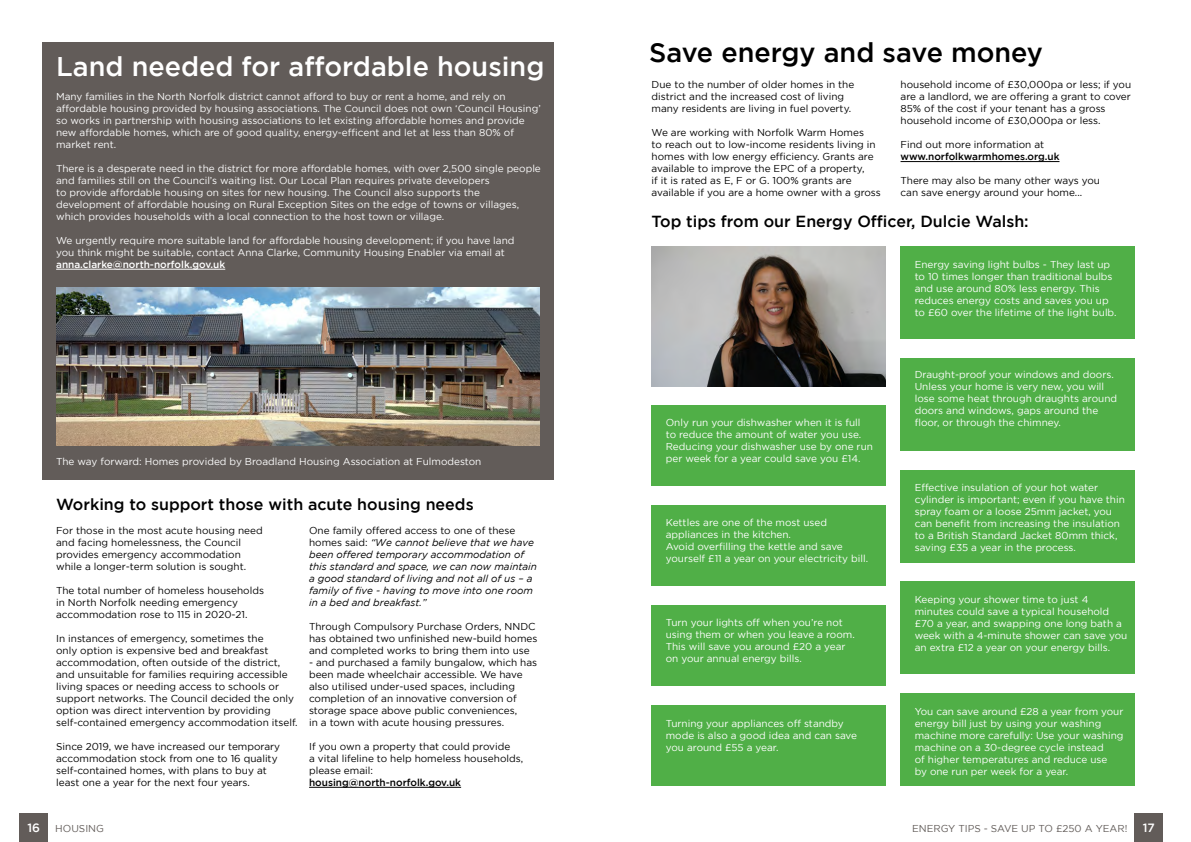
<style>
.page{position:relative;width:1191px;height:842px;background:#fff}
.page>*{position:absolute;margin:0;border:0;box-sizing:border-box;transform-origin:0 0}
.t1{font:500 27px "Gotham";color:#fff}
.t2{font:500 27px "Gotham";color:#000}
.t3{font:500 16px "Gotham";color:#000}
.t4{font:500 12px "Gotham";color:#fff}
.t5{font:10px/12px "Gotham";color:#fff}
.t6{font:10px/12px "Gotham";color:#000}
.t7{font:italic 10px/12px "Gotham";color:#000}
.t8{font:500 10px "Gotham";color:#000}
.t9{font:10px "Gotham";color:#625c59}
.t10{font:500 10px "Gotham";color:#fff}
.s1{font-style:normal}
</style>
<div class="page">
<div style="left:42px;top:42px;width:511px;height:437px;background:#625c59"></div>
<div style="left:900px;top:246px;width:234px;height:93px;background:#50af47"></div>
<div style="left:900px;top:358px;width:234px;height:93px;background:#50af47"></div>
<div style="left:651px;top:405px;width:235px;height:81px;background:#50af47"></div>
<div style="left:651px;top:505px;width:235px;height:81px;background:#50af47"></div>
<div style="left:651px;top:605px;width:235px;height:81px;background:#50af47"></div>
<div style="left:651px;top:705px;width:235px;height:81px;background:#50af47"></div>
<div style="left:900px;top:470px;width:234px;height:92px;background:#50af47"></div>
<div style="left:900px;top:581px;width:234px;height:93px;background:#50af47"></div>
<div style="left:900px;top:693px;width:234px;height:93px;background:#50af47"></div>
<div style="left:20px;top:814px;width:28px;height:28px;background:#625c59"></div>
<div style="left:1134px;top:814px;width:28px;height:28px;background:#625c59"></div>
<hr style="left:56px;top:269px;width:169px;height:1px;background:#fff">
<hr style="left:900px;top:161px;width:159px;height:1px;background:#000">
<img style="left:56px;top:287px;width:483px;height:159px">
<hr style="left:309px;top:787px;width:152px;height:1px;background:#000">
<img style="left:651px;top:246px;width:235px;height:140px">
<h1 class="t1" style="left:56px;top:51px;width:490px">Land needed for affordable housing</h1>
<p class="t5" style="left:56px;top:90px;width:486px">Many families in the North Norfolk district cannot afford to buy or rent a home, and rely on affordable housing provided by housing associations. The Council does not own ‘Council Housing’ so works in partnership with housing associations to let existing affordable homes and provide new affordable homes, which are of good quality, energy-efficent and let at less than 80% of market rent.</p>
<p class="t5" style="left:56px;top:162px;width:486px">There is a desperate need in the district for more affordable homes, with over 2,500 single people and families still on the Council’s waiting list. Our Local Plan requires private developers<br>to provide affordable housing on sites for new housing. The Council also supports the development of affordable housing on Rural Exception Sites on the edge of towns or villages, which provides households with a local connection to the host town or village.</p>
<p class="t5" style="left:56px;top:234px;width:460px">We urgently require more suitable land for affordable housing development; if you have land you think might be suitable, contact Anna Clarke, Community Housing Enabler via email at</p>
<p class="t10" style="left:56px;top:259px;width:171px">anna.clarke@north-norfolk.gov.uk</p>
<h1 class="t2" style="left:649px;top:37px;width:395px">Save energy and save money</h1>
<p class="t6" style="left:900px;top:79px;width:232px">household income of £30,000pa or less; if you are a landlord, we are offering a grant to cover 85% of the cost if your tenant has a gross household income of £30,000pa or less.</p>
<p class="t6" style="left:900px;top:139px;width:145px">Find out more information at</p>
<p class="t8" style="left:900px;top:151px;width:160px">www.norfolkwarmhomes.org.uk</p>
<p class="t6" style="left:900px;top:175px;width:201px">There may also be many other ways you can save energy around your home...</p>
<h2 class="t3" style="left:651px;top:212px;width:378px">Top tips from our Energy Officer, Dulcie Walsh:</h2>
<p class="t5" style="left:914px;top:258px;width:203px">Energy saving light bulbs - They last up to 10 times longer than traditional bulbs and use around 80% less energy. This reduces energy costs and saves you up to £60 over the lifetime of the light bulb.</p>
<p class="t6" style="left:651px;top:79px;width:204px">Due to the number of older homes in the district and the increased cost of living many residents are living in fuel poverty.</p>
<p class="t6" style="left:651px;top:127px;width:231px">We are working with Norfolk Warm Homes<br>to reach out to low-income residents living in homes with low energy efficiency. Grants are available to improve the EPC of a property,<br>if it is rated as E, F or G. 100% grants are available if you are a home owner with a gross</p>
<p class="t5" style="left:666px;top:417px;width:209px">Only run your dishwasher when it is full to reduce the amount of water you use.<br>Reducing your dishwasher use by one run</p>
<p class="t5" style="left:914px;top:368px;width:204px">Draught-proof your windows and doors.<br>Unless your home is very new, you will lose some heat through draughts around doors and windows, gaps around the floor, or through the chimney.</p>
<p class="t5" style="left:56px;top:456px;width:427px">The way forward: Homes provided by Broadland Housing Association at Fulmodeston</p>
<p class="t5" style="left:666px;top:453px;width:196px">per week for a year could save you £14.</p>
<h2 class="t3" style="left:56px;top:495px;width:419px">Working to support those with acute housing needs</h2>
<p class="t6" style="left:56px;top:525px;width:208px">For those in the most acute housing need and facing homelessness, the Council provides emergency accommodation while a longer-term solution is sought.</p>
<p class="t6" style="left:56px;top:585px;width:209px">The total number of homeless households in North Norfolk needing emergency accommodation rose to 115 in 2020-21.</p>
<p class="t6" style="left:56px;top:633px;width:243px">In instances of emergency, sometimes the<br>only option is expensive bed and breakfast accommodation, often outside of the district, and unsuitable for families requiring accessible living spaces or needing access to schools or support networks. The Council decided the only option was direct intervention by providing self-contained emergency accommodation itself.</p>
<p class="t6" style="left:56px;top:741px;width:225px">Since 2019, we have increased our temporary accommodation stock from one to 16 quality self-contained homes, with plans to buy at least one a year for the next four years.</p>
<p class="t7" style="left:309px;top:524px;width:229px"><span class="s1">One family offered access to one of these homes said:</span> “We cannot believe that we have been offered temporary accommodation of this standard and space, we can now maintain a good standard of living and not all of us – a family of five - having to move into one room in a bed and breakfast.”</p>
<p class="t6" style="left:309px;top:620px;width:230px">Through Compulsory Purchase Orders, NNDC has obtained two unfinished new-build homes and completed works to bring them into use</p>
<p class="t6" style="left:309px;top:656px;width:230px">- and purchased a family bungalow, which has been made wheelchair accessible. We have also utilised under-used spaces, including completion of an innovative conversion of storage space above public conveniences,<br>in a town with acute housing pressures.</p>
<p class="t6" style="left:309px;top:740px;width:215px">If you own a property that could provide<br>a vital lifeline to help homeless households, please email:</p>
<p class="t8" style="left:309px;top:777px;width:153px">housing@north-norfolk.gov.uk</p>
<p class="t5" style="left:666px;top:516px;width:204px">Kettles are one of the most used appliances in the kitchen.<br>Avoid overfilling the kettle and save yourself £11 a year on your electricity bill.</p>
<p class="t5" style="left:666px;top:617px;width:190px">Turn your lights off when you’re not using them or when you leave a room.<br>This will save you around £20 a year on your annual energy bills.</p>
<p class="t5" style="left:666px;top:717px;width:193px">Turning your appliances off standby mode is also a good idea and can save you around £55 a year.</p>
<p class="t5" style="left:914px;top:481px;width:212px">Effective insulation of your hot water cylinder is important; even if you have thin spray foam or a loose 25mm jacket, you can benefit from increasing the insulation to a British Standard Jacket 80mm thick, saving £35 a year in the process.</p>
<p class="t5" style="left:914px;top:593px;width:214px">Keeping your shower time to just 4 minutes could save a typical household £70 a year, and swapping one long bath a week with a 4-minute shower can save you an extra £12 a year on your energy bills.</p>
<p class="t5" style="left:914px;top:705px;width:210px">You can save around £28 a year from your energy bill just by using your washing machine more carefully: Use your washing machine on a 30-degree cycle instead<br>of higher temperatures and reduce use<br>by one run per week for a year.</p>
<p class="t4" style="left:28px;top:821px;width:14px">16</p>
<p class="t4" style="left:1142px;top:821px;width:14px">17</p>
<p class="t9" style="left:55px;top:822px;width:50px">HOUSING</p>
<p class="t9" style="left:912px;top:822px;width:217px">ENERGY TIPS - SAVE UP TO £250 A YEAR!</p>
</div>
